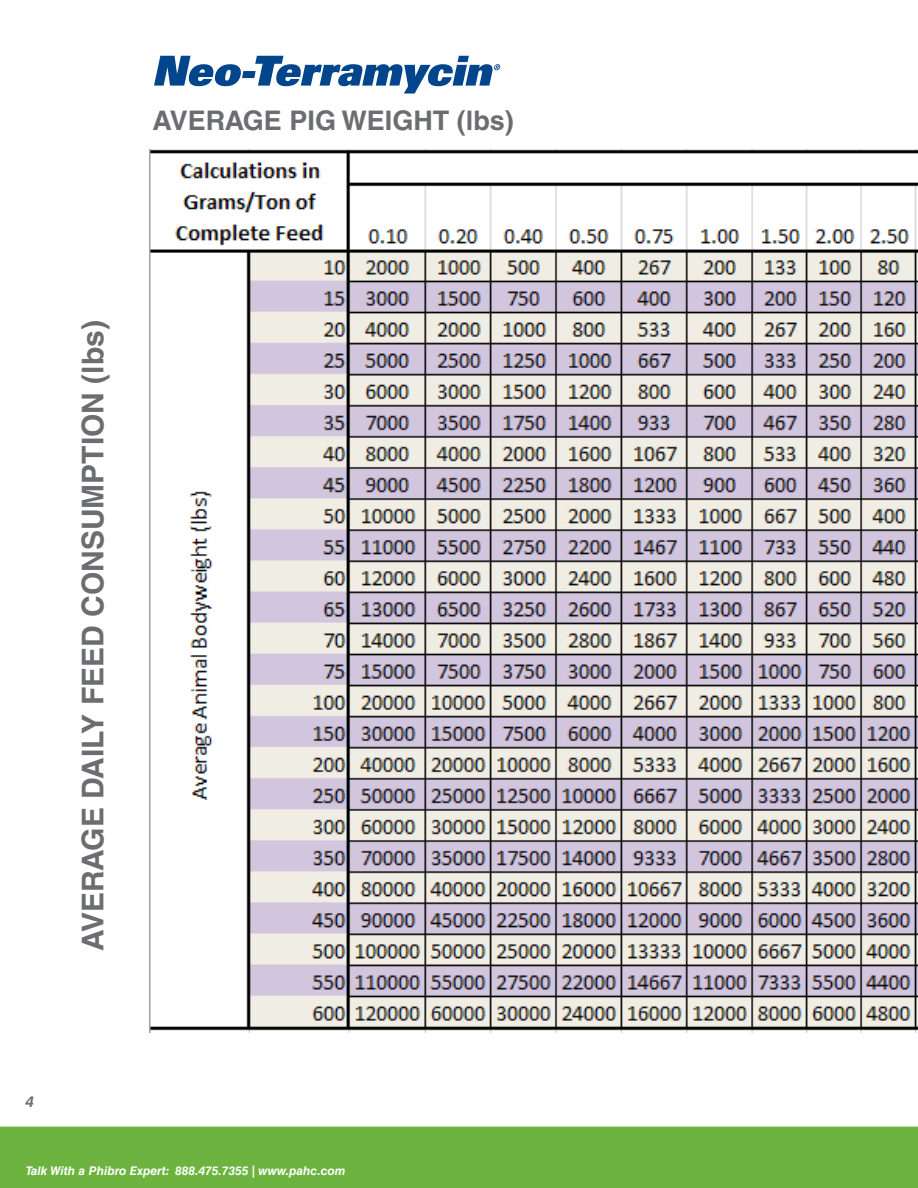
<style>
.page{position:relative;width:918px;height:1188px;background:#fff}
.page>*{position:absolute;margin:0;border:0;box-sizing:border-box;transform-origin:0 0}
.Subhead{font:700 30px "Helvetica LT Std";color:#6c6d70}
.Subhead-2{font:700 27px "Helvetica LT Std";color:#6c6d70}
.t1{font:italic 700 15px "Helvetica LT Std";color:#6c6d70}
.t2{font:italic 700 12px "Helvetica LT Std";color:#fff}
</style>
<div class="page">
<div style="left:0;top:1127px;width:918px;height:61px;background:#6cb43f"></div>
<img style="left:150px;top:149px;width:768px;height:884px">
<svg style="left:154px;top:56px;width:346px;height:38px"></svg>
<p class="Subhead-2" style="left:153px;top:104px;width:363px">AVERAGE PIG WEIGHT (lbs)</p>
<p class="Subhead" style="left:75px;top:951px;width:632px;rotate:-90deg">AVERAGE DAILY FEED CONSUMPTION (lbs)</p>
<p class="t1" style="left:26px;top:1093px;width:10px">4</p>
<p class="t2" style="left:26px;top:1163px;width:321px">Talk With a Phibro Expert: 888.475.7355 | www.pahc.com</p>
</div>
